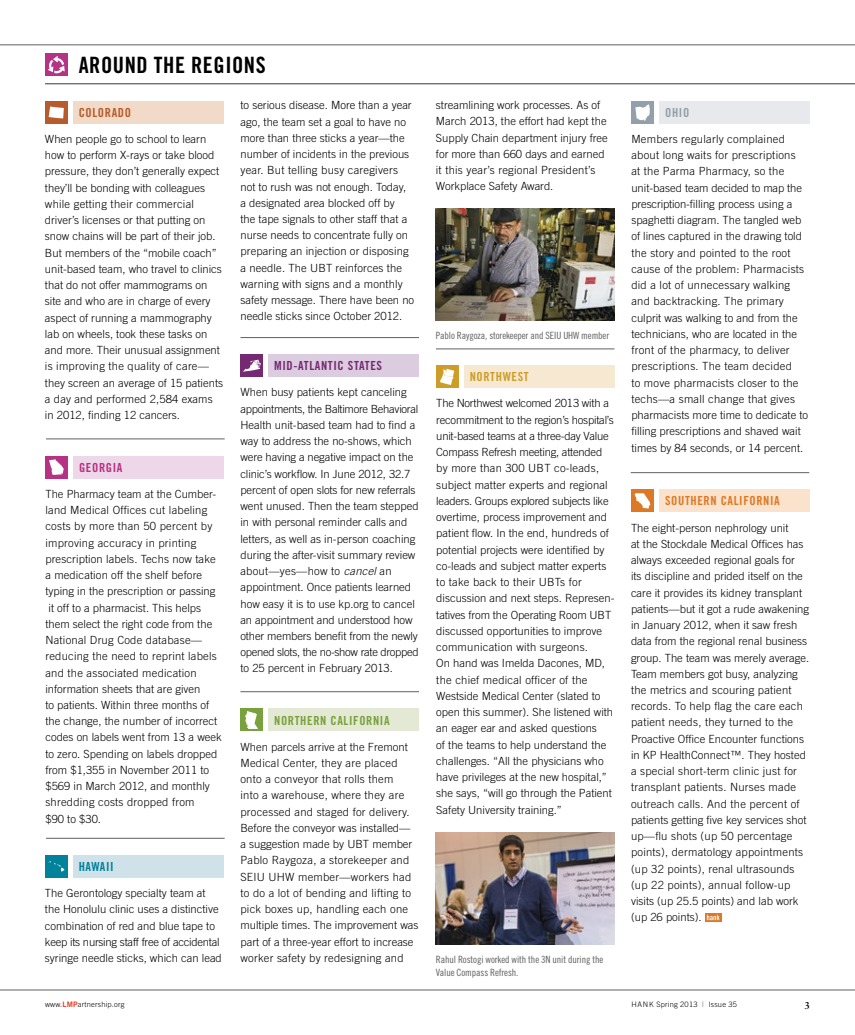
<style>
.page{position:relative;width:855px;height:1035px;background:#fff}
.page>*{position:absolute;margin:0;border:0;box-sizing:border-box;transform-origin:0 0}
.t1{font:22.5px "Trade Gothic LT Std Bd Cn 20";letter-spacing:.025em;color:#000}
.t2{font:12.5px "Trade Gothic LT Std Bd Cn 20";letter-spacing:.05em;color:#762973}
.t3{font:12.5px "Trade Gothic LT Std Bd Cn 20";letter-spacing:.05em;color:#79a13d}
.t4{font:12.5px "Trade Gothic LT Std Bd Cn 20";letter-spacing:.05em;color:#dd7924}
.t5{font:12.5px "Trade Gothic LT Std Bd Cn 20";letter-spacing:.05em;color:#cd9d28}
.t6{font:12.5px "Trade Gothic LT Std Bd Cn 20";letter-spacing:.05em;color:#b85b2c}
.t7{font:12.5px "Trade Gothic LT Std Bd Cn 20";letter-spacing:.05em;color:#b53285}
.t8{font:12.5px "Trade Gothic LT Std Bd Cn 20";letter-spacing:.05em;color:#00829a}
.t9{font:12.5px "Trade Gothic LT Std Bd Cn 20";color:#94a0a9}
.t10{font:300 11.25px/16.2px "Trade Gothic LT Std";color:#000}
.t11{font:300 11.25px/16.2px "Trade Gothic LT Std";letter-spacing:.02em;color:#000}
.t12{font:10px/12.5px "Trade Gothic LT Std Cn 18";letter-spacing:-.01em;color:#5f6060}
.t13{font:700 10px "Sabon";color:#000}
.t14{font:300 7.5px "Trade Gothic LT Std";letter-spacing:.025em;color:#000}
.s1{font-style:italic}
.s2{font-family:"Trade Gothic LT Std Bd 2";font-weight:400;color:#e73723}
.s3{color:#5f6060}
</style>
<div class="page">
<hr style="left:0;top:990px;width:855px;height:1px;background:#5f6060">
<img style="left:436px;top:832px;width:179px;height:113px">
<img style="left:436px;top:208px;width:179px;height:113px">
<hr style="left:0;top:45px;width:855px;height:1px;background:#5f6060">
<svg style="left:705px;top:913px;width:17px;height:9px"></svg>
<svg style="left:707px;top:915px;width:13px;height:5px"></svg>
<div style="left:45px;top:101px;width:23px;height:23px;background:#b85b2c"></div>
<svg style="left:49px;top:107px;width:15px;height:11px"></svg>
<div style="left:73px;top:101px;width:151px;height:23px;background:#f2dac9"></div>
<div style="left:45px;top:456px;width:23px;height:22px;background:#b53285"></div>
<div style="left:73px;top:456px;width:151px;height:22px;background:#eed7e8"></div>
<svg style="left:49px;top:459px;width:15px;height:16px"></svg>
<div style="left:45px;top:855px;width:23px;height:23px;background:#00829a"></div>
<div style="left:73px;top:855px;width:151px;height:23px;background:#cfe1e9"></div>
<svg style="left:48px;top:861px;width:17px;height:11px"></svg>
<div style="left:240px;top:354px;width:23px;height:23px;background:#762973"></div>
<div style="left:269px;top:354px;width:150px;height:23px;background:#dccce0"></div>
<svg style="left:242px;top:360px;width:19px;height:12px"></svg>
<div style="left:240px;top:709px;width:23px;height:22px;background:#79a13d"></div>
<div style="left:269px;top:709px;width:150px;height:22px;background:#e3e9d4"></div>
<svg style="left:245px;top:711px;width:13px;height:18px"></svg>
<div style="left:436px;top:366px;width:22px;height:22px;background:#cd9d28"></div>
<div style="left:464px;top:366px;width:151px;height:22px;background:#f7e9d1"></div>
<svg style="left:440px;top:369px;width:14px;height:16px"></svg>
<div style="left:631px;top:101px;width:23px;height:23px;background:#94a0a9"></div>
<div style="left:660px;top:101px;width:150px;height:23px;background:#e8e9ec"></div>
<svg style="left:635px;top:104px;width:15px;height:17px"></svg>
<div style="left:631px;top:490px;width:23px;height:22px;background:#dd7924"></div>
<div style="left:660px;top:490px;width:150px;height:22px;background:#fae2cd"></div>
<svg style="left:635px;top:493px;width:16px;height:16px"></svg>
<hr style="left:436px;top:349px;width:179px;height:1px;background:#5f6060">
<hr style="left:240px;top:337px;width:179px;height:1px;background:#5f6060">
<hr style="left:240px;top:692px;width:179px;height:1px;background:#5f6060">
<hr style="left:631px;top:472px;width:178px;height:1px;background:#5f6060">
<hr style="left:46px;top:439px;width:179px;height:1px;background:#5f6060">
<hr style="left:46px;top:838px;width:179px;height:1px;background:#5f6060">
<div style="left:45px;top:53px;width:23px;height:23px;background:#b53285"></div>
<svg style="left:48px;top:56px;width:17px;height:17px"></svg>
<hr style="left:45px;top:83px;width:810px;height:1px;background:#5f6060">
<h1 class="t1" style="left:79px;top:51px;width:189px">AROUND THE REGIONS</h1>
<p class="t6" style="left:79px;top:105px;width:54px">COLORADO</p>
<p class="t10" style="left:45px;top:131px;width:180px">When people go to school to learn how to perform X-rays or take blood pressure, they don’t generally expect they’ll be bonding with colleagues while getting their commercial driver’s licenses or that putting on snow chains will be part of their job.<br>B ut members of the “mobile coach” unit-based team, who travel to clinics that do not offer mammograms on site and who are in charge of every aspect of running a mammography lab on wheels, took these tasks on and more. Their unusual assignment is improving the quality of care— they screen an average of 15 patients a day and performed 2,584 exams in 2012, finding 12 cancers.</p>
<p class="t7" style="left:79px;top:460px;width:45px">GEORGIA</p>
<p class="t10" style="left:45px;top:486px;width:178px">The Pharmacy team at the Cumber&shy;land Medical Offices cut labeling costs by more than 50 percent by improving accuracy in printing prescription labels. Techs now take a medication off the shelf before typing in the prescription or passing it off to a pharmacist. This helps them select the right code from the<br>National Drug Code database— reducing the need to reprint labels and the associated medication information sheets that are given<br>to patients. Within three months of the change, the number of incorrect codes on labels went from 13 a week to zero. Spending on labels dropped from $1,355 in November 2011 to $569 in March 2012, and monthly shredding costs dropped from<br>$90 to $30.</p>
<p class="t8" style="left:79px;top:859px;width:36px">HAWAII</p>
<p class="t10" style="left:45px;top:885px;width:178px">The Gerontology specialty team at the Honolulu clinic uses a distinctive combination of red and blue tape to keep its nursing staff free of accidental syringe needle sticks, which can lead</p>
<p class="t10" style="left:240px;top:97px;width:175px">to serious disease. More than a year ago, the team set a goal to have no more than three sticks a year—the number of incidents in the previous year. B ut telling busy caregivers not to rush was not enough. Today, a designated area blocked off by<br>the tape signals to other staff that a nurse needs to concentrate fully on preparing an injection or disposing a needle. The UBT reinforces the warning with signs and a monthly safety message. There have been no needle sticks since October 2012.</p>
<p class="t10" style="left:436px;top:97px;width:173px">streamlining work processes. As of March 2013, the effort had kept the Supply Chain department injury free for more than 660 days and earned it this year’s regional President’s Workplace Safety Award.</p>
<p class="t2" style="left:274px;top:358px;width:109px">MID-ATLANTIC STATES</p>
<p class="t10" style="left:240px;top:384px;width:180px">When busy patients kept canceling appointments, the Baltimore Behavioral Health unit-based team had to find a way to address the no-shows, which were having a negative impact on the clinic’s workflow. In June 2012, 32.7 percent of open slots for new referrals went unused. Then the team stepped in with personal reminder calls and letters, as well as in-person coaching during the after-visit summary review about—yes—how to <span class="s1">cancel</span> an appointment. Once patients learned how easy it is to use kp.org to cancel an appointment and understood how other members benefit from the newly opened slots, the no-show rate dropped to 25 percent in February 2013.</p>
<p class="t3" style="left:274px;top:712px;width:117px">NORTHERN CALIFORNIA</p>
<p class="t11" style="left:240px;top:738px;width:180px">When parcels arrive at the Fremont Medical Center, they are placed onto a conveyor that rolls them<br>into a warehouse, where they are processed and staged for delivery.<br>Before the conveyor was installed— a suggestion made by UBT member Pablo Raygoza, a storekeeper and SEIU U HW member—workers had to do a lot of bending and lifting to pick boxes up, handling each one multiple times. The improvement was part of a three-year effort to increase worker safety by redesigning and</p>
<p class="t12" style="left:436px;top:329px;width:175px">Pablo Raygoza, storekeeper and SEIU UHW member</p>
<p class="t5" style="left:470px;top:369px;width:61px">NORTHWEST</p>
<p class="t10" style="left:436px;top:395px;width:180px">The Northwest welcomed 2013 with a recommitment to the region’s hospital’s unit-based teams at a three-day Value Compass Refresh meeting, attended by more than 300 UBT co-leads, subject matter experts and regional leaders. Groups explored subjects like overtime, process improvement and patient flow. In the end, hundreds of potential projects were identified by co-leads and subject matter experts to take back to their UBTs for discussion and next steps. Represen&shy;tatives from the Operating Room UBT discussed opportunities to improve communication with surgeons.<br>On hand was Imelda Dacones, MD, the chief medical officer of the Westside Medical Center (slated to open this summer). She listened with an eager ear and asked questions<br>of the teams to help understand the challenges. “All the physicians who have privileges at the new hospital,” she says, “will go through the Patient Safety U niversity training.”</p>
<p class="t12" style="left:436px;top:954px;width:169px">Rahul Rostogi worked with the 3N unit during the<br>Value Compass Refresh.</p>
<p class="t9" style="left:665px;top:105px;width:26px">OHIO</p>
<p class="t11" style="left:631px;top:131px;width:178px">Members regularly complained about long waits for prescriptions<br>at the Parma Pharmacy, so the unit-based team decided to map the prescription-filling process using a spaghetti diagram. The tangled web of lines captured in the drawing told the story and pointed to the root cause of the problem: Pharmacists did a lot of unnecessary walking and backtracking. The primary culprit was walking to and from the technicians, who are located in the front of the pharmacy, to deliver prescriptions. The team decided<br>to move pharmacists closer to the techs—a small change that gives pharmacists more time to dedicate to filling prescriptions and shaved wait times by 84 seconds, or 14 percent.</p>
<p class="t4" style="left:665px;top:493px;width:116px">SOUTHERN CALIFORNIA</p>
<p class="t10" style="left:631px;top:519px;width:180px">The eight-person nephrology unit<br>at the Stockdale Medical Offices has always exceeded regional goals for<br>its discipline and prided itself on the care it provides its kidney transplant patients—but it got a rude awakening in January 2012, when it saw fresh data from the regional renal business group. The team was merely average.<br>Team members got busy, analyzing the metrics and scouring patient records. To help flag the care each patient needs, they turned to the Proactive Office Encounter functions in KP HealthConnect™. They hosted a special short-term clinic just for transplant patients. Nurses made outreach calls. And the percent of patients getting five key services shot up—flu shots (up 50 percentage points), dermatology appointments (up 32 points), renal ultrasounds (up 22 points), annual follow-up visits (up 25.5 points) and lab work (up 26 points).</p>
<p class="t14" style="left:45px;top:1000px;width:81px">www.<span class="s2">LMP</span>artnership.org</p>
<p class="t14" style="left:631px;top:1000px;width:107px">HANK Spring 2013 <span class="s3">|</span> Issue 35</p>
<p class="t13" style="left:804px;top:999px;width:7px">3</p>
</div>
